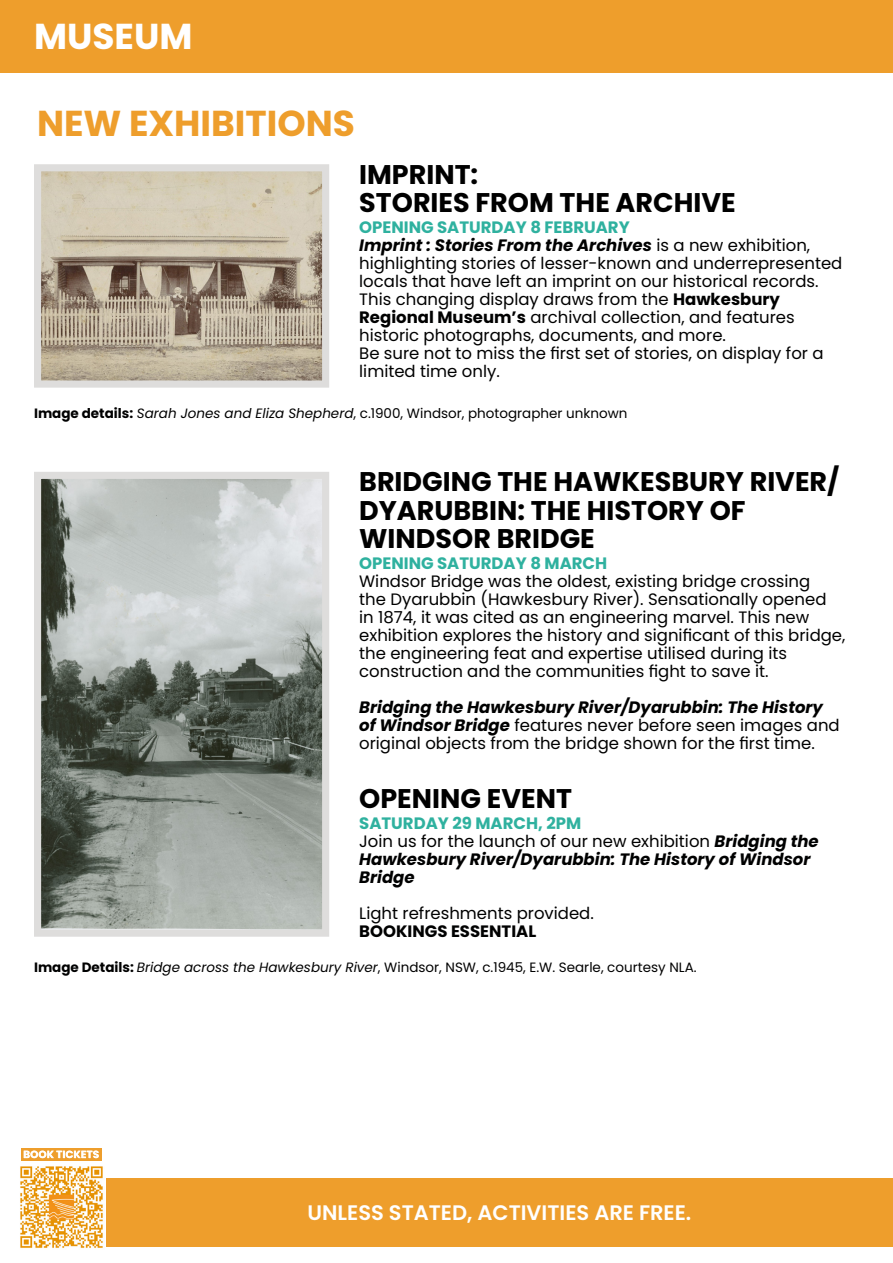
<style>
.page{position:relative;width:893px;height:1263px;background:#fff}
.page>*{position:absolute;margin:0;border:0;box-sizing:border-box;transform-origin:0 0}
.t1{font:700 36px "Poppins";color:#ee9e2c}
.t2{font:700 36px "Poppins";color:#fff}
.t3{font:700 27px/28.5px "Poppins";color:#000}
.t4{font:600 21px "Poppins";color:#fff}
.t5{font:16.5px/18px "Poppins";color:#000101}
.t6{font:italic 700 16.5px/18px "Poppins";color:#000101}
.t7{font:700 16.5px "Poppins";color:#2fb19f}
.t8{font:700 16.5px "Poppins";color:#000101}
.t9{font:13.5px "Poppins";color:#000101}
.t10{font:700 10.5px "Poppins";color:#fff}
.s1{font-weight:700;color:#2fb19f}
.s2{font-weight:700;font-style:italic}
.s3{font-weight:700}
.s4{font-style:italic}
.s5{font-style:normal;color:#2fb19f}
.s6{font-weight:400;font-style:normal}
</style>
<div class="page">
<img style="left:42px;top:172px;width:279px;height:208px">
<div style="left:34px;top:164px;width:295px;height:224px;border:7px solid #dedddc"></div>
<img style="left:42px;top:480px;width:279px;height:449px">
<div style="left:34px;top:472px;width:295px;height:465px;border:7px solid #dedddc"></div>
<div style="left:82px;top:1178px;width:811px;height:69px;background:#ee9e2c"></div>
<img style="left:20px;top:1166px;width:85px;height:82px">
<svg style="left:21px;top:1148px;width:81px;height:13px"></svg>
<svg style="left:24px;top:1151px;width:75px;height:7px"></svg>
<div style="left:0;top:0;width:893px;height:72px;background:#ee9e2c"></div>
<h1 class="t2" style="left:34px;top:15px;width:160px">MUSEUM</h1>
<h1 class="t1" style="left:37px;top:102px;width:319px">NEW EXHIBITIONS</h1>
<h2 class="t3" style="left:359px;top:160px;width:378px">IMPRINT:<br>STORIES FROM THE ARCHIVE</h2>
<p class="t5" style="left:359px;top:218px;width:485px"><span class="s1">OPENING SATURDAY 8 FEBRUARY<br></span><span class="s2">Imprint : Stories From the Archives</span> is a new exhibition, highlighting stories of lesser-known and underrepresented locals that have left an imprint on our historical records.<br>This changing display draws from the <span class="s3">Hawkesbury Regional Museum’s</span> archival collection, and features historic photographs, documents, and more.<br>Be sure not to miss the first set of stories, on display for a limited time only.</p>
<p class="t9" style="left:34px;top:406px;width:595px"><span class="s3">Image details:</span> <span class="s4">Sarah Jones and Eliza Shepherd</span>, c.1900, Windsor, photographer unknown</p>
<h2 class="t3" style="left:359px;top:468px;width:482px">BRIDGING THE HAWKESBURY RIVER/<br>DYARUBBIN: THE HISTORY OF<br>WINDSOR BRIDGE</h2>
<p class="t7" style="left:359px;top:554px;width:250px">OPENING SATURDAY 8 MARCH</p>
<p class="t5" style="left:359px;top:572px;width:488px">Windsor Bridge was the oldest, existing bridge crossing<br>the Dyarubbin (Hawkesbury River). Sensationally opened<br>in 1874, it was cited as an engineering marvel. This new exhibition explores the history and significant of this bridge, the engineering feat and expertise utilised during its construction and the communities fight to save it.</p>
<p class="t5" style="left:359px;top:698px;width:482px"><span class="s2">Bridging the Hawkesbury River/Dyarubbin: The History of Windsor Bridge</span> features never before seen images and original objects from the bridge shown for the first time.</p>
<h2 class="t3" style="left:359px;top:784px;width:214px">OPENING EVENT</h2>
<p class="t6" style="left:359px;top:814px;width:461px"><span class="s5">SATURDAY 29 MARCH, 2PM<br></span><span class="s6">Join us for the launch of our new exhibition</span> Bridging the Hawkesbury River/Dyarubbin: The History of Windsor Bridge</p>
<p class="t5" style="left:359px;top:904px;width:236px">Light refreshments provided.</p>
<p class="t8" style="left:359px;top:921px;width:179px">BOOKINGS ESSENTIAL</p>
<p class="t9" style="left:34px;top:959px;width:664px"><span class="s3">Image Details:</span> <span class="s4">Bridge across the Hawkesbury River</span>, Windsor, NSW, c.1945, E.W. Searle, courtesy NLA.</p>
<p class="t10" style="left:23px;top:1148px;width:77px">BOOK TICKETS</p>
<p class="t4" style="left:307px;top:1200px;width:385px">UNLESS STATED, ACTIVITIES ARE FREE.</p>
</div>
